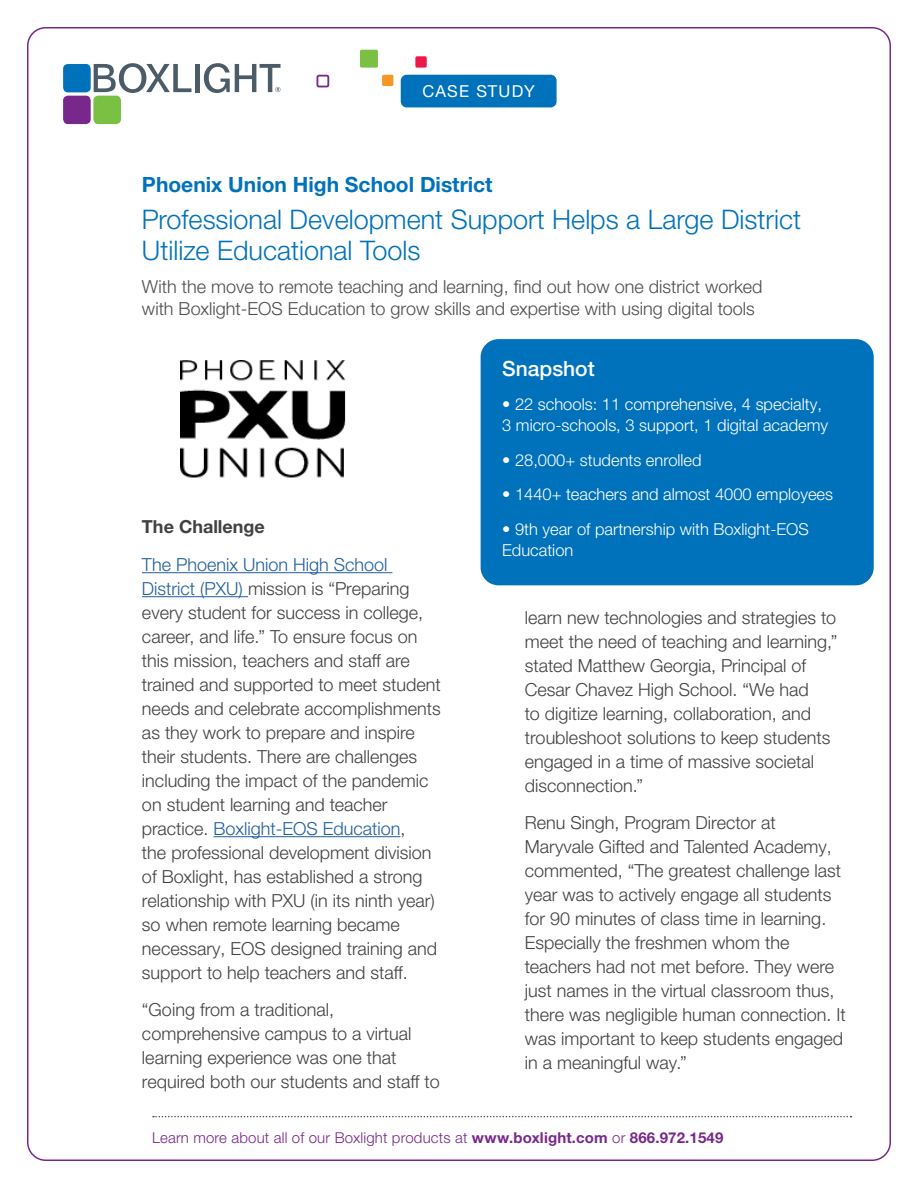
<style>
.page{position:relative;width:918px;height:1188px;background:#fff}
.page>*{position:absolute;margin:0;border:0;box-sizing:border-box;transform-origin:0 0}
.t1{font:300 27px/31.5px "Helvetica Neue LTW1 G";color:#0072bc}
.t2{font:700 21px "Helvetica Neue LTW1 G";color:#0072bc}
.t3{font:500 21px "Helvetica Neue LTW1 G";color:#fff}
.t4{font:300 18px/24px "Helvetica Neue LTW1 G";color:#414042}
.t5{font:300 18px/22.5px "Helvetica Neue LTW1 G";color:#4d4d4f}
.t6{font:700 18px "Helvetica Neue LTW1 G";color:#414042}
.t7{font:300 16.5px/21px "Helvetica Neue LTW1 G";color:#fff}
.t8{font:16.5px "Helvetica Neue LTW1 G";letter-spacing:.075em;color:#fff}
.t9{font:300 15px "Helvetica Neue LTW1 G";letter-spacing:.01em;color:#78288b}
.s1{color:#215e9e}
.s2{font-weight:500}
.s3{font-weight:700}
</style>
<div class="page">
<svg style="left:153px;top:1116px;width:699px;height:1px"></svg>
<div style="left:360px;top:50px;width:18px;height:18px;background:#7ac143;border-radius:2px"></div>
<div style="left:382px;top:75px;width:11px;height:11px;background:#f89728;border-radius:2px"></div>
<div style="left:415px;top:56px;width:12px;height:12px;background:#ed174c;border-radius:2px"></div>
<div style="left:316px;top:75px;width:13px;height:12px;border:2px solid #78288b;border-radius:2px"></div>
<div style="left:401px;top:75px;width:156px;height:32px;background:#0072bc;border-radius:6px"></div>
<svg style="left:94px;top:63px;width:97px;height:30px"></svg>
<hr style="left:195px;top:64px;width:4px;height:28px;background:#4b5b68">
<svg style="left:204px;top:63px;width:77px;height:30px"></svg>
<div style="left:63px;top:64px;width:28px;height:28px;background:#0072bc;border-radius:5px"></div>
<div style="left:63px;top:96px;width:28px;height:28px;background:#78288b;border-radius:5px"></div>
<div style="left:93px;top:96px;width:28px;height:28px;background:#7ac143;border-radius:5px"></div>
<hr style="left:142px;top:572px;width:250px;height:1px;background:#215e9e">
<hr style="left:142px;top:596px;width:106px;height:1px;background:#215e9e">
<hr style="left:214px;top:836px;width:186px;height:1px;background:#215e9e">
<div style="left:481px;top:339px;width:393px;height:246px;background:#0072bc;border-radius:18px"></div>
<img style="left:180px;top:361px;width:166px;height:117px">
<p class="t8" style="left:423px;top:81px;width:114px">CASE STUDY</p>
<p class="t2" style="left:142px;top:171px;width:352px">Phoenix Union High School District</p>
<h1 class="t1" style="left:142px;top:203px;width:661px">Professional Development Support Helps a Large District<br>Utilize Educational Tools</h1>
<p class="t5" style="left:142px;top:275px;width:622px">With the move to remote teaching and learning, find out how one district worked with Boxlight-EOS Education to grow skills and expertise with using digital tools</p>
<p class="t6" style="left:142px;top:516px;width:124px">The Challenge</p>
<p class="t4" style="left:142px;top:552px;width:300px"><span class="s1">The Phoenix Union High School District (PXU)</span> mission is “Preparing every student for success in college, career, and life.” To ensure focus on this mission, teachers and staff are trained and supported to meet student needs and celebrate accomplishments as they work to prepare and inspire their students. There are challenges including the impact of the pandemic on student learning and teacher practice. <span class="s1">Boxlight-EOS Education</span>,<br>the professional development division of Boxlight, has established a strong relationship with PXU (in its ninth year) so when remote learning became necessary, EOS designed training and support to help teachers and staff.</p>
<p class="t4" style="left:142px;top:998px;width:299px">“Going from a traditional, comprehensive campus to a virtual learning experience was one that required both our students and staff to</p>
<p class="t3" style="left:502px;top:356px;width:94px">Snapshot</p>
<p class="t7" style="left:502px;top:394px;width:327px"><span class="s2">•</span> 22 schools: 11 comprehensive, 4 specialty,<br>3 micro-schools, 3 support, 1 digital academy</p>
<p class="t7" style="left:502px;top:449px;width:201px">• 28,000+ students enrolled</p>
<p class="t7" style="left:502px;top:484px;width:332px">• 1440+ teachers and almost 4000 employees</p>
<p class="t7" style="left:502px;top:518px;width:308px">• 9th year of partnership with Boxlight-EOS<br>Education</p>
<p class="t4" style="left:525px;top:606px;width:314px">learn new technologies and strategies to meet the need of teaching and learning,” stated Matthew Georgia, Principal of Cesar Chavez High School. “We had<br>to digitize learning, collaboration, and troubleshoot solutions to keep students engaged in a time of massive societal disconnection.”</p>
<p class="t4" style="left:525px;top:811px;width:322px">Renu Singh, Program Director at Maryvale Gifted and Talented Academy, commented, “The greatest challenge last year was to actively engage all students for 90 minutes of class time in learning.<br>Especially the freshmen whom the teachers had not met before. They were just names in the virtual classroom thus, there was negligible human connection. It was important to keep students engaged in a meaningful way.”</p>
<p class="t9" style="left:152px;top:1128px;width:573px">Learn more about all of our Boxlight products at <span class="s3">www.boxlight.com</span> or <span class="s3">866.972.1549</span></p>
</div>
